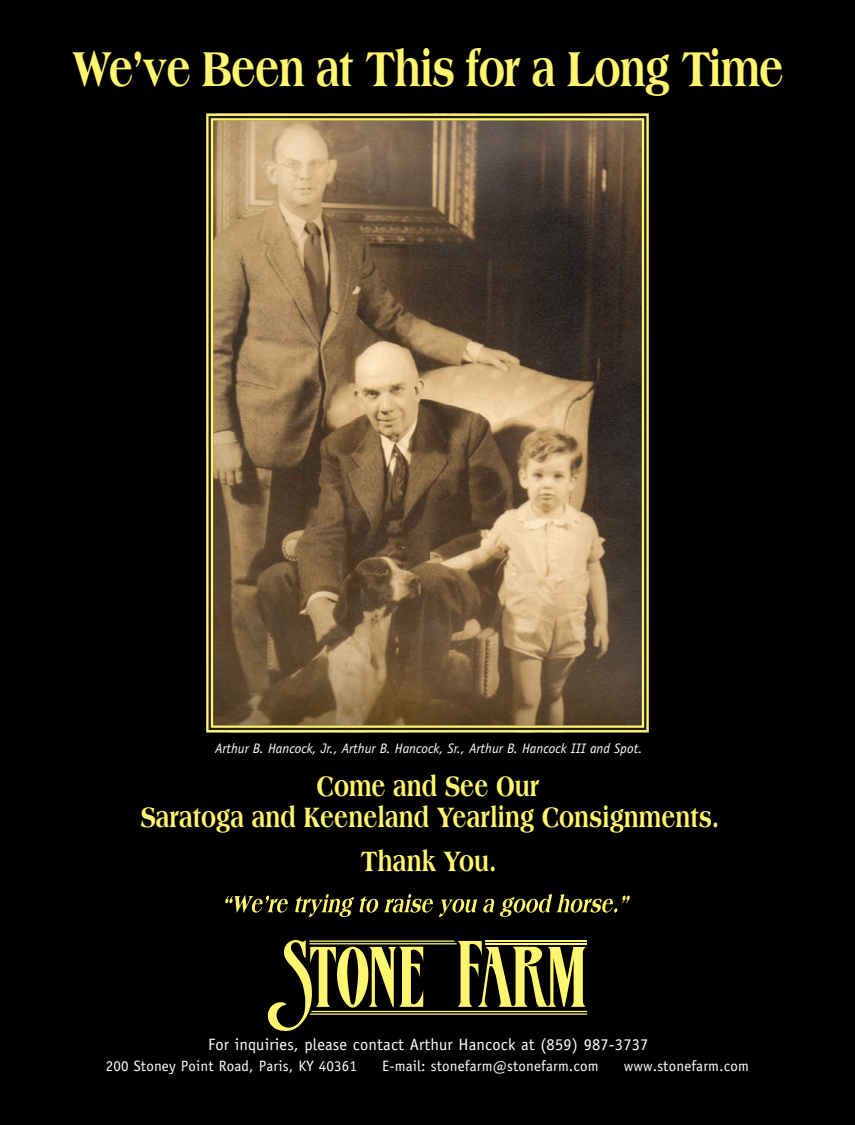
<style>
.page{position:relative;width:855px;height:1125px;background:#000}
.page>*{position:absolute;margin:0;border:0;box-sizing:border-box;transform-origin:0 0}
.t1{font:800 52.5px "Americana";letter-spacing:-.025em;color:#fff56e;scale:.75 1}
.t2{font:800 30px/31.2px "Americana";color:#fff56e;text-align:center;scale:.75 1}
.t3{font:16.5px "Officina Sans";letter-spacing:.01em;color:#fff}
.t4{font:15px "Officina Sans";letter-spacing:.01em;color:#fff}
.t5{font:italic 13.75px "Officina Sans";color:#fff}
</style>
<div class="page">
<svg style="left:268px;top:940px;width:319px;height:91px"></svg>
<svg style="left:225px;top:895px;width:63px;height:18px"></svg>
<svg style="left:295px;top:894px;width:59px;height:23px"></svg>
<svg style="left:360px;top:894px;width:73px;height:19px"></svg>
<svg style="left:439px;top:899px;width:38px;height:18px"></svg>
<svg style="left:483px;top:894px;width:147px;height:23px"></svg>
<svg style="left:206px;top:114px;width:443px;height:618px;background:#8e8746"></svg>
<svg style="left:211px;top:118px;width:433px;height:610px;background:#80694b"></svg>
<h1 class="t1" style="left:73px;top:37px;width:950px">We’ve Been at This for a Long Time</h1>
<p class="t5" style="left:215px;top:740px;width:429px">Arthur B. Hancock, Jr., Arthur B. Hancock, Sr., Arthur B. Hancock III and Spot.</p>
<h2 class="t2" style="left:140px;top:770px;width:773px">Come and See Our<br>Saratoga and Keeneland Yearling Consignments.</h2>
<h2 class="t2" style="left:360px;top:845px;width:183px">Thank You.</h2>
<p class="t3" style="left:208px;top:1034px;width:442px">For inquiries, please contact Arthur Hancock at (859) 987-3737</p>
<p class="t4" style="left:106px;top:1057px;width:253px">200 Stoney Point Road, Paris, KY 40361</p>
<p class="t4" style="left:382px;top:1057px;width:218px">E-mail: stonefarm@stonefarm.com</p>
<p class="t4" style="left:624px;top:1057px;width:126px">www.stonefarm.com</p>
</div>
